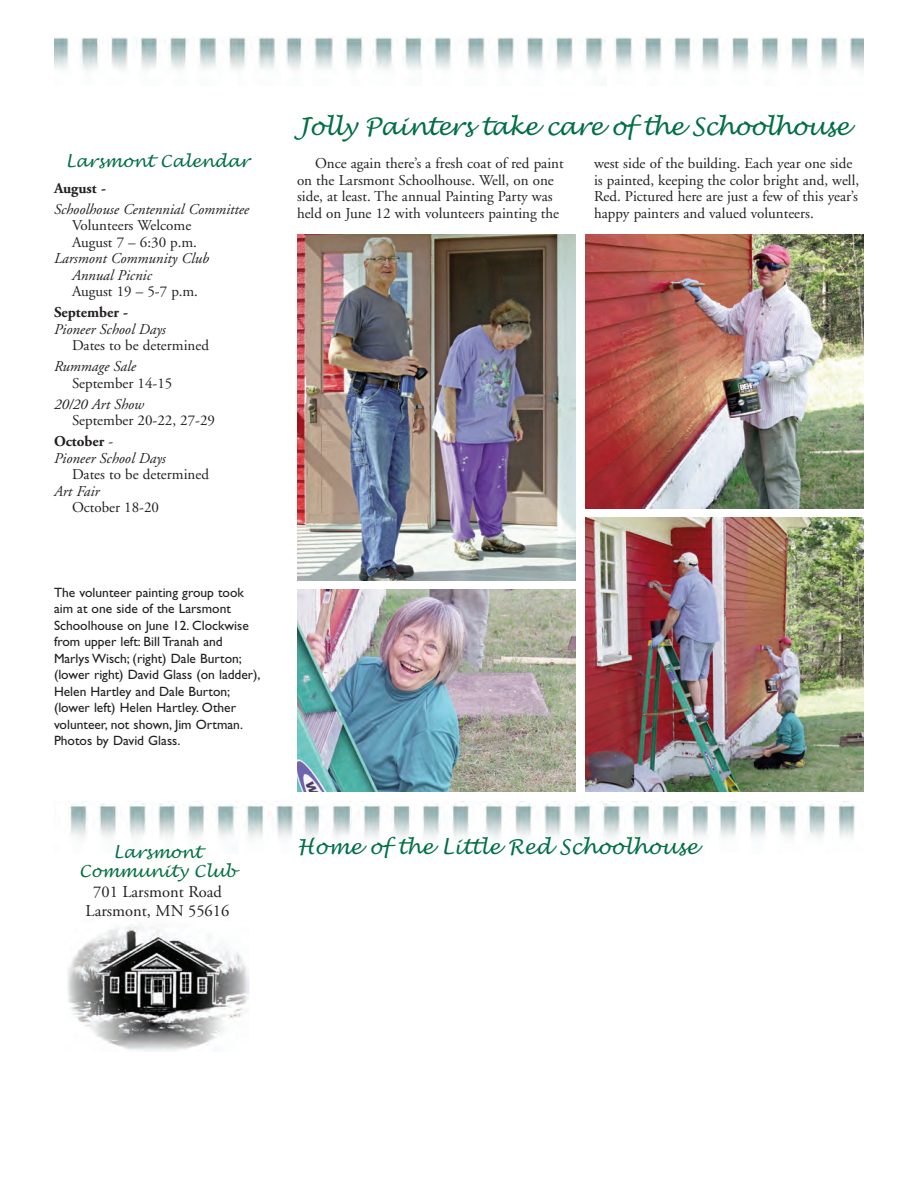
<style>
.page{position:relative;width:918px;height:1188px;background:#fff}
.page>*{position:absolute;margin:0;border:0;box-sizing:border-box;transform-origin:0 0}
.t1{font:italic 24px "Lucida Handwriting";letter-spacing:-.025em;color:#016f45}
.t2{font:italic 20.25px "Lucida Handwriting";color:#016f45}
.t3{font:italic 16.5px/19.5px "Lucida Handwriting";color:#016f45;text-align:center}
.t4{font:16.5px/19.5px "Adobe Garamond";color:#231f20;text-align:center}
.t5{font:15px/16.5px "Adobe Garamond";color:#231f20}
.t6{font:italic 15px/16.5px "Adobe Garamond";color:#231f20}
.t7{font:700 15px "Adobe Garamond";color:#231f20}
.t8{font:13.5px/16.5px "Gill Sans";color:#231f20}
.s1{font-weight:700}
</style>
<div class="page">
<img style="left:67px;top:924px;width:182px;height:127px">
<img style="left:70px;top:801px;width:786px;height:38px">
<img style="left:54px;top:36px;width:810px;height:35px">
<img style="left:585px;top:518px;width:279px;height:274px">
<img style="left:297px;top:234px;width:279px;height:346px">
<img style="left:585px;top:234px;width:279px;height:274px">
<img style="left:297px;top:590px;width:279px;height:202px">
<p class="t3" style="left:65px;top:152px;width:185px">Larsmont Calendar</p>
<p class="t7" style="left:54px;top:182px;width:54px">August -</p>
<p class="t6" style="left:54px;top:202px;width:197px">Schoolhouse Centennial Committee</p>
<p class="t5" style="left:72px;top:218px;width:126px">Volunteers Welcome<br>August 7 – 6:30 p.m.</p>
<p class="t6" style="left:72px;top:252px;width:139px;text-indent:-18px">Larsmont Community Club<br>Annual Picnic</p>
<p class="t5" style="left:72px;top:284px;width:128px">August 19 – 5-7 p.m.</p>
<p class="t7" style="left:54px;top:306px;width:76px">September -</p>
<p class="t6" style="left:54px;top:322px;width:113px">Pioneer School Days</p>
<p class="t5" style="left:72px;top:338px;width:138px">Dates to be determined</p>
<p class="t6" style="left:54px;top:360px;width:83px">Rummage Sale</p>
<p class="t5" style="left:72px;top:376px;width:102px">September 14-15</p>
<p class="t6" style="left:54px;top:397px;width:92px">20/20 Art Show</p>
<p class="t5" style="left:54px;top:411px;width:163px;line-height:21px;text-indent:18px">September 20-22, 27-29<br><span class="s1">October</span> -</p>
<p class="t6" style="left:54px;top:451px;width:113px">Pioneer School Days</p>
<p class="t5" style="left:72px;top:467px;width:138px">Dates to be determined</p>
<p class="t6" style="left:54px;top:484px;width:47px">Art Fair</p>
<p class="t5" style="left:72px;top:500px;width:89px">October 18-20</p>
<p class="t8" style="left:54px;top:585px;width:208px">The volunteer painting group took aim at one side of the Larsmont<br>Schoolhouse on June 12. Clockwise from upper left: Bill Tranah and<br>Marlys Wisch; (right) Dale Burton; (lower right) David Glass (on ladder),<br>Helen Hartley and Dale Burton; (lower left) Helen Hartley. Other volunteer, not shown, Jim Ortman.<br>Photos by David Glass.</p>
<h1 class="t1" style="left:297px;top:113px;width:554px">Jolly Painters take care of the Schoolhouse</h1>
<p class="t5" style="left:297px;top:156px;width:268px;text-indent:18px">Once again there’s a fresh coat of red paint on the Larsmont Schoolhouse. Well, on one side, at least. The annual Painting Party was held on June 12 with volunteers painting the</p>
<p class="t5" style="left:594px;top:156px;width:267px">west side of the building. Each year one side is painted, keeping the color bright and, well, Red. Pictured here are just a few of this year’s happy painters and valued volunteers.</p>
<p class="t3" style="left:79px;top:842px;width:158px">Larsmont<br>Community Club</p>
<p class="t4" style="left:86px;top:883px;width:145px">701 Larsmont Road<br>Larsmont, MN 55616</p>
<h2 class="t2" style="left:297px;top:835px;width:402px">Home of the Little Red Schoolhouse</h2>
</div>
